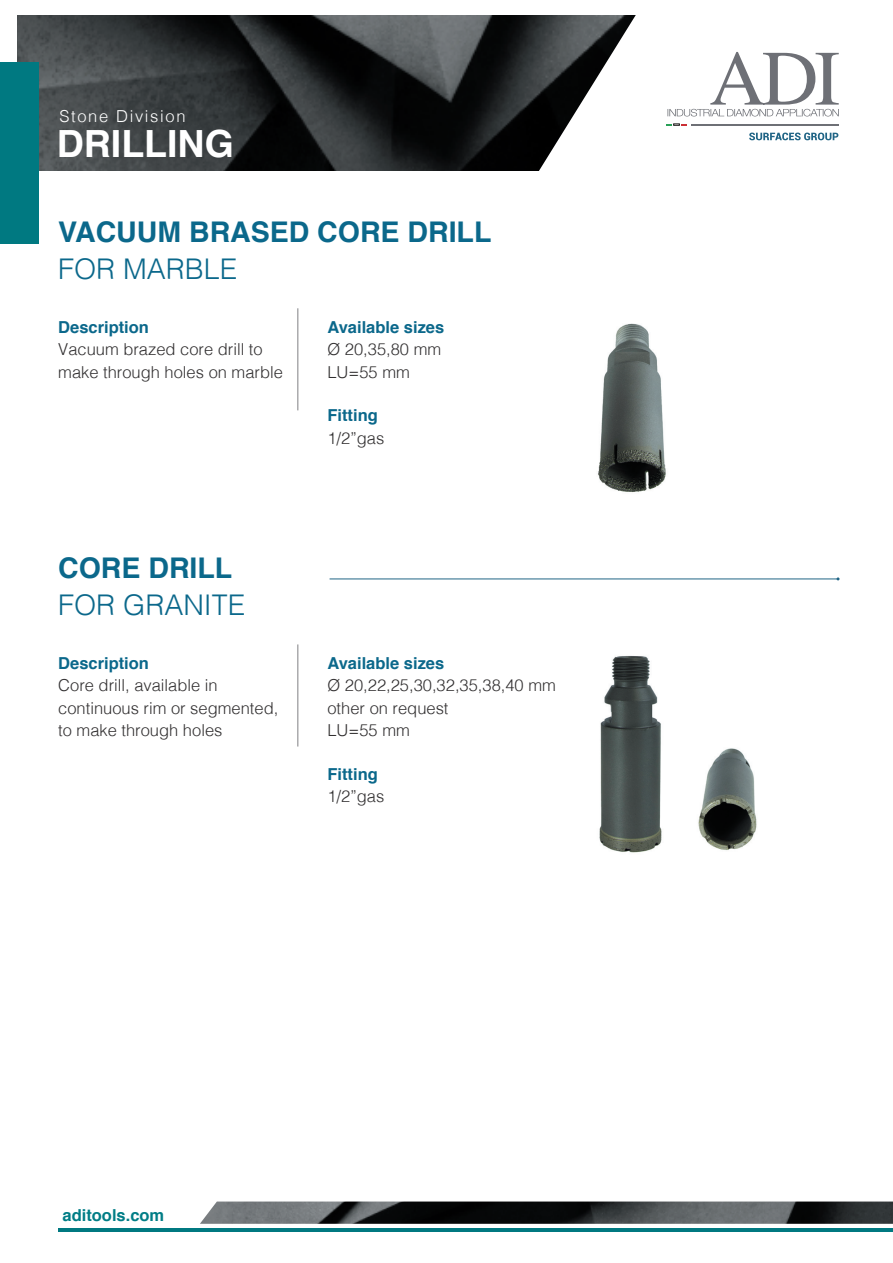
<style>
.page{position:relative;width:893px;height:1263px;background:#fff}
.page>*{position:absolute;margin:0;border:0;box-sizing:border-box;transform-origin:0 0}
.t1{font:700 37.5px "Helvetica";color:#fff}
.t2{font:700 28.5px "Helvetica";color:#0b688b}
.t3{font:300 28.5px "Helvetica";color:#0b688b}
.t4{font:300 16.5px/22.5px "Helvetica";color:#312f30}
.t5{font:700 16.5px "Helvetica";color:#0b688b}
.t6{font:300 16.5px "Helvetica";letter-spacing:.1em;color:#fff}
.t7{font:700 16.5px "Helvetica";color:#007d86}
</style>
<div class="page">
<img style="left:17px;top:16px;width:522px;height:154px">
<img style="left:200px;top:1201px;width:693px;height:23px">
<svg style="left:539px;top:15px;width:300px;height:156px"></svg>
<hr style="left:691px;top:124px;width:148px;height:1px;background:#6e7076">
<svg style="left:666px;top:124px;width:20px;height:1px"></svg>
<svg style="left:749px;top:133px;width:89px;height:7px"></svg>
<svg style="left:667px;top:52px;width:172px;height:64px"></svg>
<hr style="left:298px;top:308px;width:1px;height:102px;background:#808083">
<hr style="left:298px;top:644px;width:1px;height:102px;background:#808083">
<hr style="left:58px;top:1228px;width:835px;height:3px;background:#007981">
<div style="left:0;top:62px;width:38px;height:182px;background:#007981"></div>
<hr style="left:330px;top:578px;width:508px;height:1px;background:#216586">
<img style="left:598px;top:323px;width:68px;height:170px">
<img style="left:599px;top:656px;width:63px;height:197px">
<img style="left:698px;top:748px;width:59px;height:102px">
<p class="t6" style="left:60px;top:102px;width:127px">Stone Division</p>
<h1 class="t1" style="left:57px;top:113px;width:179px">DRILLING</h1>
<h2 class="t2" style="left:58px;top:209px;width:435px">VACUUM BRASED CORE DRILL</h2>
<h2 class="t3" style="left:58px;top:245px;width:180px">FOR MARBLE</h2>
<p class="t5" style="left:58px;top:313px;width:92px">Description</p>
<p class="t4" style="left:58px;top:337px;width:226px">Vacuum brazed core drill to make through holes on marble</p>
<h2 class="t2" style="left:58px;top:545px;width:176px">CORE DRILL</h2>
<h2 class="t3" style="left:58px;top:581px;width:188px">FOR GRANITE</h2>
<p class="t5" style="left:58px;top:649px;width:92px">Description</p>
<p class="t4" style="left:58px;top:673px;width:222px">Core drill, available in continuous rim or segmented, to make through holes</p>
<p class="t5" style="left:327px;top:313px;width:118px">Available sizes</p>
<p class="t4" style="left:327px;top:337px;width:115px">Ø 20,35,80 mm<br>LU=55 mm</p>
<p class="t5" style="left:327px;top:402px;width:52px">Fitting</p>
<p class="t4" style="left:327px;top:425px;width:58px">1/2”gas</p>
<p class="t5" style="left:327px;top:650px;width:118px">Available sizes</p>
<p class="t4" style="left:327px;top:673px;width:230px">Ø 20,22,25,30,32,35,38,40 mm other on request<br>LU=55 mm</p>
<p class="t5" style="left:327px;top:761px;width:52px">Fitting</p>
<p class="t4" style="left:327px;top:784px;width:58px">1/2”gas</p>
<p class="t7" style="left:63px;top:1202px;width:103px">aditools.com</p>
</div>
